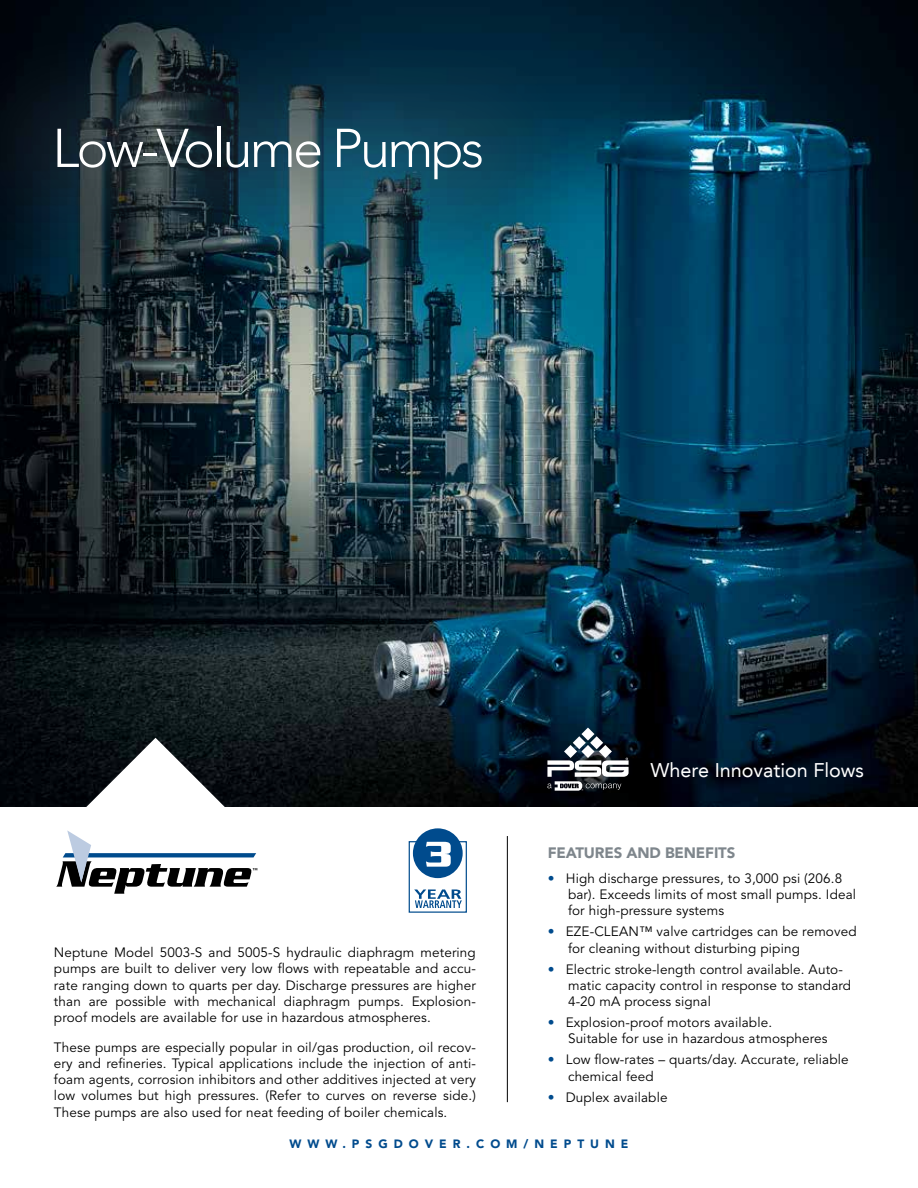
<style>
.page{position:relative;width:918px;height:1188px;background:#fff}
.page>*{position:absolute;margin:0;border:0;box-sizing:border-box;transform-origin:0 0}
.t1{font:300 54px "Avenir LT";letter-spacing:-.05em;color:#fff}
.t2{font:19.8px "Avenir LT";color:#fff}
.t3{font:900 15px "Avenir";letter-spacing:-.01em;color:#7e868c}
.t4{font:13.5px/16.2px "Avenir";letter-spacing:.01em;color:#000}
.t5{font:900 12px "Avenir";letter-spacing:.5em;color:#004b8d}
.s1{color:#004b8d}
</style>
<div class="page">
<img style="left:0;top:0;width:918px;height:807px">
<svg style="left:547px;top:728px;width:82px;height:63px"></svg>
<svg style="left:56px;top:738px;width:201px;height:156px"></svg>
<hr style="left:507px;top:836px;width:1px;height:266px;background:#000">
<svg style="left:414px;top:889px;width:48px;height:19px"></svg>
<div style="left:409px;top:841px;width:58px;height:72px;border:1px solid #004b8d"></div>
<div style="left:413px;top:828px;width:50px;height:50px;background:#004b8d;border-radius:50%"></div>
<svg style="left:426px;top:842px;width:25px;height:25px"></svg>
<div style="left:0;top:7px;width:600px;height:290px;background:#7b8389;opacity:.16"></div>
<h1 class="t1" style="left:52px;top:117px;width:433px">Low-Volume Pumps</h1>
<h2 class="t2" style="left:650px;top:758px;width:215px">Where Innovation Flows</h2>
<p class="t3" style="left:548px;top:844px;width:189px">FEATURES AND BENEFITS</p>
<p class="t4" style="left:568px;top:871px;width:290px;text-indent:-20px"><span class="s1">•</span> High discharge pressures, to 3,000 psi (206.8 bar). Exceeds limits of most small pumps. Ideal for high-pressure systems</p>
<p class="t4" style="left:568px;top:924px;width:290px;text-indent:-20px"><span class="s1">•</span> EZE-CLEAN™ valve cartridges can be removed for cleaning without disturbing piping</p>
<p class="t4" style="left:568px;top:961px;width:285px;text-indent:-20px"><span class="s1">•</span> Electric stroke-length control available. Auto&shy;matic capacity control in response to standard<br>4-20 mA process signal</p>
<p class="t4" style="left:568px;top:1015px;width:261px;text-indent:-20px"><span class="s1">•</span> Explosion-proof motors available.<br>Suitable for use in hazardous atmospheres</p>
<p class="t4" style="left:568px;top:1052px;width:282px;text-indent:-20px"><span class="s1">•</span> Low flow-rates – quarts/day. Accurate, reliable chemical feed</p>
<p class="t4" style="left:548px;top:1089px;width:121px"><span class="s1">•</span> Duplex available</p>
<p class="t4" style="left:54px;top:945px;width:423px;text-align:justify">Neptune Model 5003-S and 5005-S hydraulic diaphragm metering pumps are built to deliver very low flows with repeatable and accu&shy;rate ranging down to quarts per day. Discharge pressures are higher than are possible with mechanical diaphragm pumps. Explosion&shy;proof models are available for use in hazardous atmospheres.</p>
<p class="t4" style="left:54px;top:1039px;width:423px;text-align:justify">These pumps are especially popular in oil/gas production, oil recov&shy;ery and refineries. Typical applications include the injection of anti&shy;foam agents, corrosion inhibitors and other additives injected at very low volumes but high pressures. (Refer to curves on reverse side.)<br>These pumps are also used for neat feeding of boiler chemicals.</p>
<p class="t5" style="left:289px;top:1137px;width:341px">WWW.PSGDOVER.COM/NEPTUNE</p>
</div>
